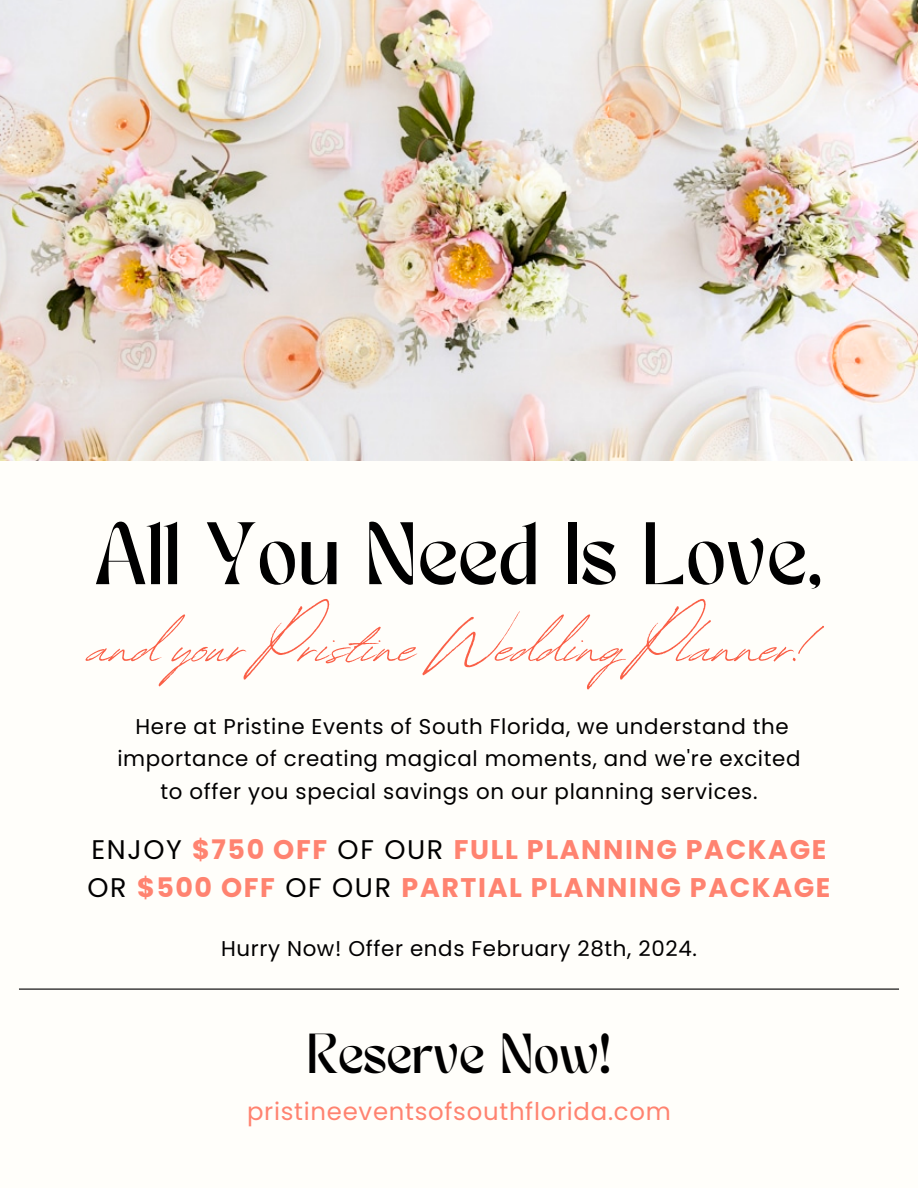
<style>
.page{position:relative;width:918px;height:1188px;background:#fffefa}
.page>*{position:absolute;margin:0;border:0;box-sizing:border-box;transform-origin:0 0}
.t1{font:81px "Revive 80 Signature";color:#fa5f46}
.t2{font:61.95px "TANMERINGUE";color:#000}
.t3{font:39.45px "TANMERINGUE";color:#000}
.t4{font:700 27px/38.2px "Poppins";letter-spacing:.06em;color:#ff8370}
.t5{font:24.3px "Poppins";letter-spacing:.03em;color:#ff8370}
.t6{font:21.3px/32.7px "Poppins";letter-spacing:.03em;color:#000;text-align:center}
.s1{font-weight:400;color:#000}
</style>
<div class="page">
<img style="left:0;top:0;width:918px;height:461px">
<hr style="left:19px;top:989px;width:880px;height:1px;background:#000">
<h1 class="t2" style="left:95px;top:522px;width:730px">All You Need Is Love,</h1>
<p class="t1" style="left:88px;top:585px;width:722px">and your Pristine Wed ing Planner!</p>
<p class="t6" style="left:117px;top:710px;width:685px">Here at Pristine Events of South Florida, we understand the importance of creating magical moments, and we're excited to offer you special savings on our planning services.</p>
<h2 class="t4" style="left:87px;top:831px;width:745px"><span class="s1">ENJOY</span> $750 OFF <span class="s1">OF OUR</span> FULL PLANNING PACKAGE<br><span class="s1">OR</span> $500 OFF <span class="s1">OF OUR</span> PARTIAL PLANNING PACKAGE</h2>
<h4 class="t6" style="left:221px;top:933px;width:477px">Hurry Now! Offer ends February 28th, 2024.</h4>
<p class="t3" style="left:307px;top:1034px;width:305px">Reserve Now!</p>
<h3 class="t5" style="left:247px;top:1094px;width:425px">pristineeventsofsouthflorida.com</h3>
</div>
